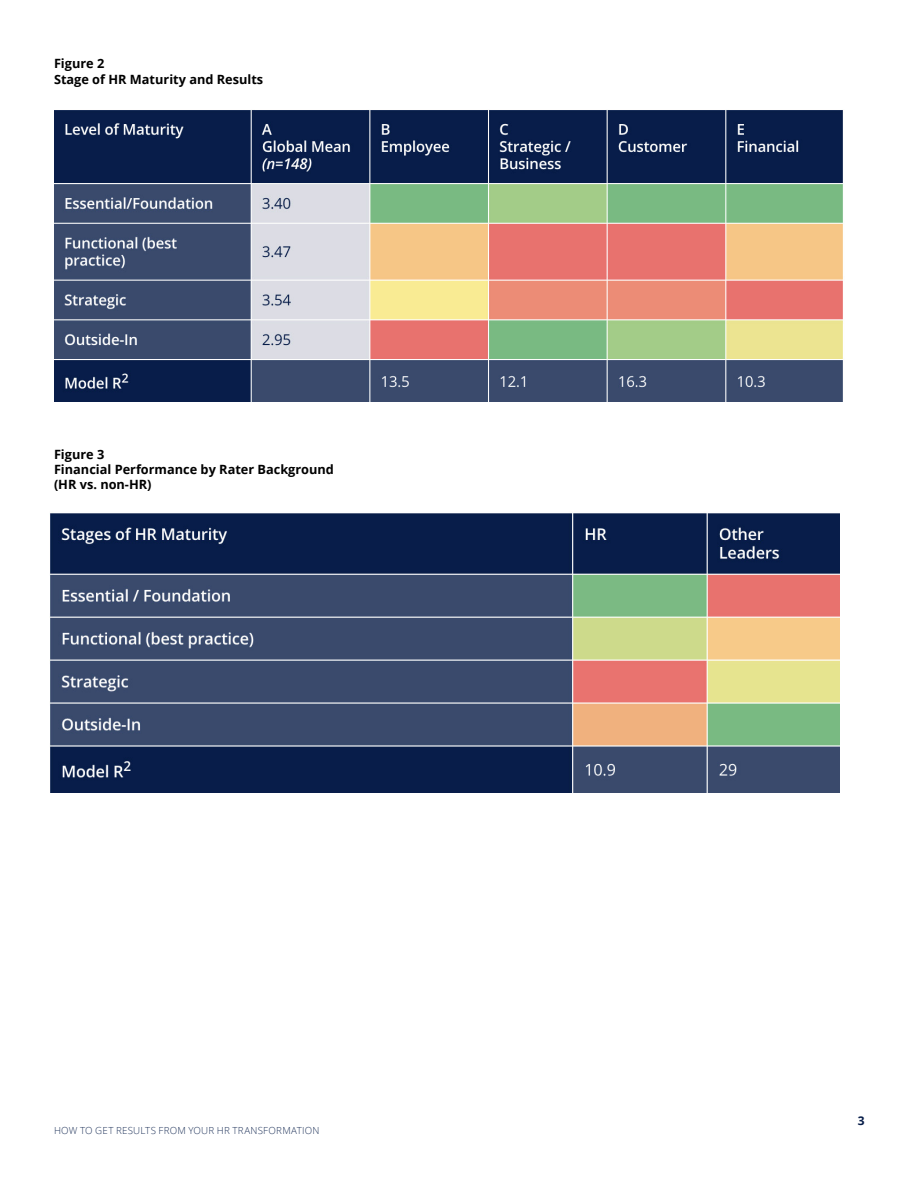
<style>
.page{position:relative;width:918px;height:1188px;background:#fff}
.page>*{position:absolute;margin:0;border:0;box-sizing:border-box;transform-origin:0 0}
.t1{font:700 12.75px/15.3px "Open Sans";color:#000}
.t2{font:700 12px "Open Sans";color:#071d49}
.t3{font:300 9.75px "Open Sans";letter-spacing:.025em;color:#20345b}
</style>
<div class="page">
<img style="left:54px;top:110px;width:789px;height:291px">
<img style="left:50px;top:513px;width:790px;height:280px">
<p class="t1" style="left:54px;top:56px;width:211px">Figure 2<br>Stage of HR Maturity and Results</p>
<p class="t1" style="left:54px;top:446px;width:282px">Figure 3<br>Financial Performance by Rater Background (HR vs. non-HR)</p>
<p class="t3" style="left:54px;top:1123px;width:267px">HOW TO GET RESULTS FROM YOUR HR TRANSFORMATION</p>
<p class="t2" style="left:858px;top:1112px;width:8px">3</p>
</div>
